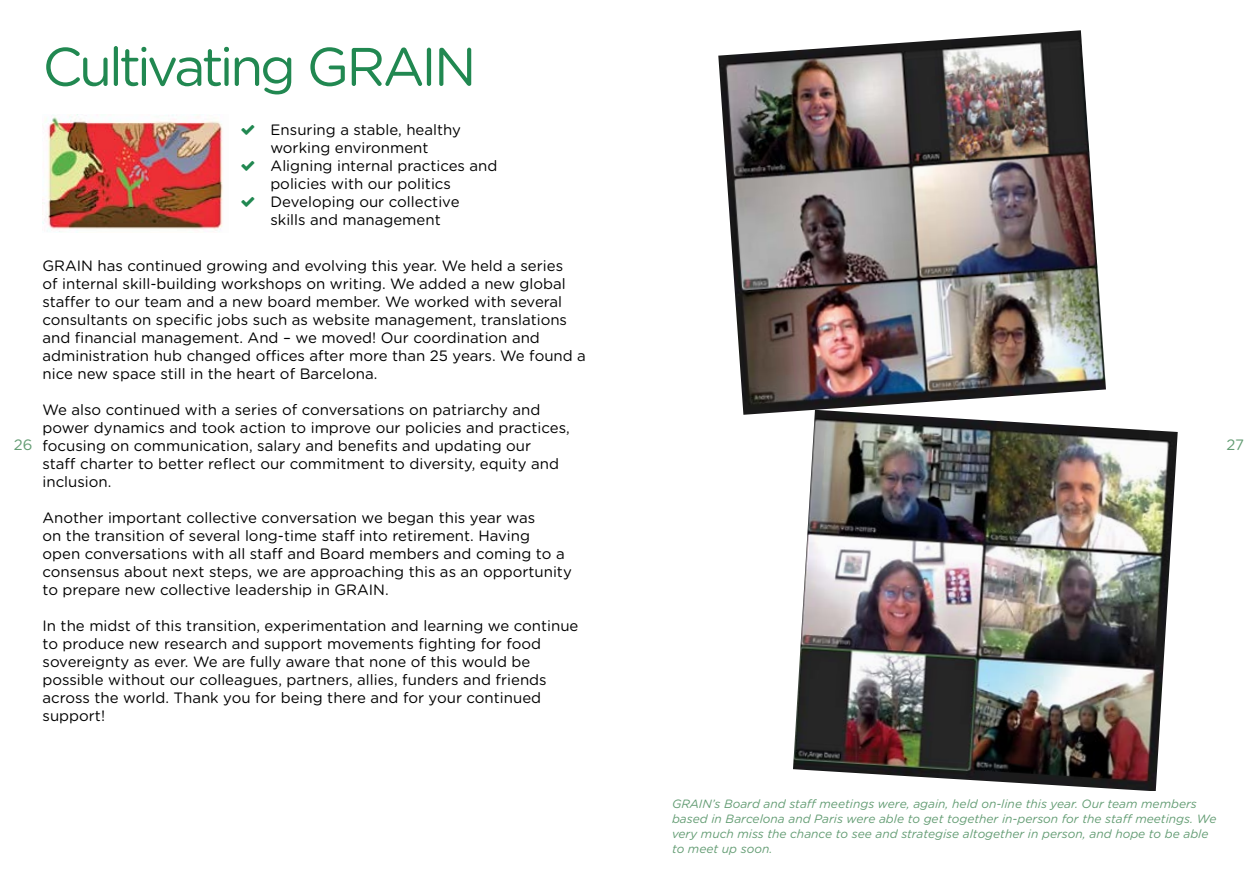
<style>
.page{position:relative;width:1259px;height:893px;background:#fff}
.page>*{position:absolute;margin:0;border:0;box-sizing:border-box;transform-origin:0 0}
.t1{font:54px "Gotham Rounded";letter-spacing:-.07em;color:#218851}
.t2{font:15px/18px "Gotham Rounded";color:#000}
.t3{font:15px "Gotham Rounded";color:#639c73}
.t4{font:italic 12px/15px "Gotham Rounded";color:#639c73}
</style>
<div class="page">
<img style="left:43px;top:115px;width:180px;height:117px">
<img style="left:718px;top:30px;width:388px;height:385px">
<img style="left:793px;top:410px;width:384px;height:381px">
<h1 class="t1" style="left:43px;top:30px;width:435px">Cultivating GRAIN</h1>
<p class="t2" style="left:270px;top:120px;width:229px">Ensuring a stable, healthy working environment<br>Aligning internal practices and policies with our politics<br>Developing our collective skills and management</p>
<p class="t2" style="left:43px;top:256px;width:545px">GRAIN has continued growing and evolving this year. We held a series<br>of internal skill-building workshops on writing. We added a new global staffer to our team and a new board member. We worked with several consultants on specific jobs such as website management, translations and financial management. And – we moved! Our coordination and administration hub changed offices after more than 25 years. We found a nice new space still in the heart of Barcelona.</p>
<p class="t2" style="left:43px;top:400px;width:529px">We also continued with a series of conversations on patriarchy and power dynamics and took action to improve our policies and practices, focusing on communication, salary and benefits and updating our<br>staff charter to better reflect our commitment to diversity, equity and inclusion.</p>
<p class="t2" style="left:43px;top:508px;width:531px">Another important collective conversation we began this year was<br>on the transition of several long-time staff into retirement. Having<br>open conversations with all staff and Board members and coming to a consensus about next steps, we are approaching this as an opportunity to prepare new collective leadership in GRAIN.</p>
<p class="t2" style="left:43px;top:616px;width:537px">In the midst of this transition, experimentation and learning we continue to produce new research and support movements fighting for food sovereignty as ever. We are fully aware that none of this would be possible without our colleagues, partners, allies, funders and friends across the world. Thank you for being there and for your continued support!</p>
<p class="t3" style="left:14px;top:434px;width:20px">26</p>
<p class="t3" style="left:1226px;top:434px;width:19px">27</p>
<p class="t4" style="left:672px;top:796px;width:546px">GRAIN’s Board and staff meetings were, again, held on-line this year. Our team members based in Barcelona and Paris were able to get together in-person for the staff meetings. We very much miss the chance to see and strategise altogether in person, and hope to be able to meet up soon.</p>
</div>
